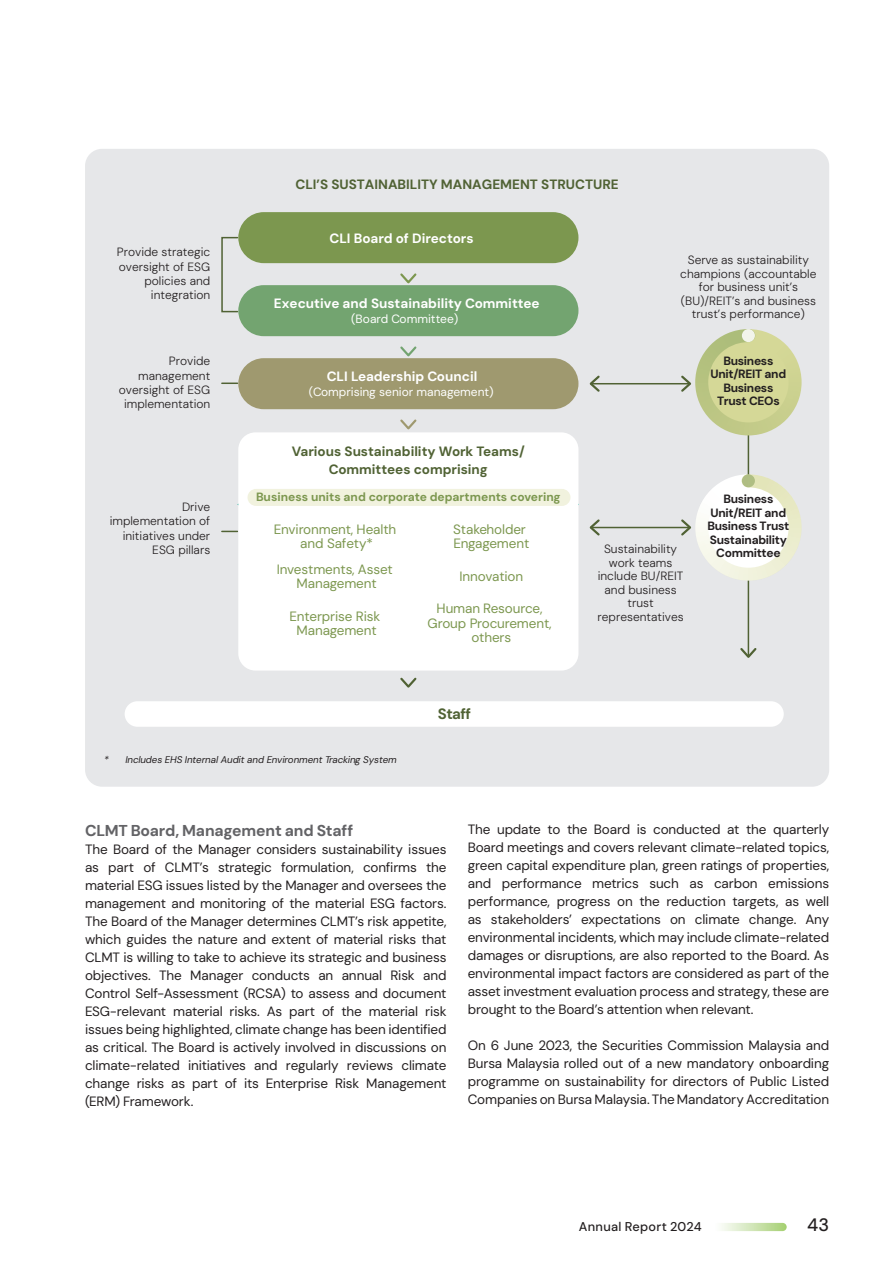
<style>
.page{position:relative;width:893px;height:1263px;background:#fff}
.page>*{position:absolute;margin:0;border:0;box-sizing:border-box;transform-origin:0 0}
.t1{font:500 18px "DM Sans";color:#231f20}
.t2{font:700 15.75px "DM Sans";letter-spacing:-.015em;color:#636366}
.t3{font:700 15px "DM Sans";letter-spacing:-.04em;color:#506234}
.t4{font:13.5px/18px "DM Sans";letter-spacing:-.01em;color:#231f20;text-align:justify}
.t5{font:13.5px/14.4px "DM Sans";letter-spacing:-.01em;color:#7c974f;text-align:center}
.t6{font:700 13.5px/17.2px "DM Sans";color:#506234;text-align:center}
.t7{font:700 13.5px "DM Sans";color:#fff}
.t8{font:500 12.75px "DM Sans";letter-spacing:.02em;color:#231f20}
.t9{font:300 12px/14.2px "DM Sans";color:#231f20;text-align:right}
.t10{font:700 12px/13.5px "DM Sans";letter-spacing:-.025em;color:#231f20;text-align:center}
.t11{font:12px "DM Sans";color:#fff}
.t12{font:700 12px "DM Sans";color:#7c974f}
.t13{font:italic 9.75px "DM Sans";letter-spacing:-.01em;color:#231f20}
</style>
<div class="page">
<div style="left:85px;top:149px;width:744px;height:638px;background:#e6e7e9;border-radius:17px"></div>
<hr style="left:748px;top:574px;width:1px;height:82px;background:#506234">
<hr style="left:748px;top:428px;width:1px;height:63px;background:#506234">
<div style="left:221px;top:237px;width:17px;height:75px;border:2px solid #506234"></div>
<svg style="left:222px;top:531px;width:16px;height:1px"></svg>
<svg style="left:222px;top:382px;width:16px;height:2px"></svg>
<svg style="left:400px;top:273px;width:17px;height:11px"></svg>
<svg style="left:400px;top:346px;width:17px;height:11px"></svg>
<svg style="left:400px;top:419px;width:17px;height:11px"></svg>
<svg style="left:400px;top:677px;width:17px;height:11px"></svg>
<svg style="left:740px;top:646px;width:17px;height:12px"></svg>
<hr style="left:591px;top:527px;width:99px;height:1px;background:#506234">
<svg style="left:589px;top:519px;width:13px;height:17px"></svg>
<hr style="left:591px;top:383px;width:99px;height:1px;background:#506234">
<svg style="left:589px;top:375px;width:13px;height:17px"></svg>
<div style="left:238px;top:212px;width:340px;height:51px;background:#7c974f;border-radius:26px"></div>
<div style="left:125px;top:701px;width:659px;height:26px;background:#fff;border-radius:13px"></div>
<div style="left:238px;top:285px;width:340px;height:51px;background:#73a470;border-radius:26px"></div>
<div style="left:238px;top:358px;width:340px;height:51px;background:#9f996f;border-radius:26px"></div>
<div style="left:238px;top:432px;width:340px;height:238px;background:#fff;border-radius:17px"></div>
<div style="left:247px;top:489px;width:323px;height:17px;background:#f1f2de;border-radius:9px"></div>
<svg style="left:679px;top:474px;width:123px;height:107px"></svg>
<svg style="left:679px;top:329px;width:123px;height:106px"></svg>
<div style="left:742px;top:474px;width:13px;height:13px;background:#afbe83;border-radius:50%"></div>
<svg style="left:742px;top:329px;width:13px;height:13px"></svg>
<svg style="left:714px;top:1223px;width:73px;height:8px"></svg>
<p class="t6" style="left:295px;top:176px;width:325px">CLI’S SUSTAINABILITY MANAGEMENT STRUCTURE</p>
<p class="t9" style="left:117px;top:245px;width:95px">Provide strategic oversight of ESG policies and integration</p>
<p class="t9" style="left:119px;top:354px;width:93px">Provide management oversight of ESG implementation</p>
<p class="t9" style="left:110px;top:500px;width:102px">Drive implementation of initiatives under<br>ESG pillars</p>
<p class="t7" style="left:330px;top:230px;width:145px">CLI Board of Directors</p>
<p class="t7" style="left:274px;top:294px;width:267px">Executive and Sustainability Committee</p>
<p class="t11" style="left:351px;top:311px;width:109px">(Board Committee)</p>
<p class="t7" style="left:327px;top:368px;width:152px">CLI Leadership Council</p>
<p class="t11" style="left:309px;top:385px;width:186px">(Comprising senior management)</p>
<p class="t6" style="left:292px;top:443px;width:234px">Various Sustainability Work Teams/<br>Committees comprising</p>
<p class="t12" style="left:256px;top:489px;width:306px">Business units and corporate departments covering</p>
<p class="t5" style="left:274px;top:522px;width:124px">Environment, Health and Safety*</p>
<p class="t5" style="left:453px;top:522px;width:78px;text-align:left">Stakeholder<br>Engagement</p>
<p class="t5" style="left:277px;top:562px;width:118px">Investments, Asset<br>Management</p>
<p class="t5" style="left:459px;top:569px;width:65px">Innovation</p>
<p class="t5" style="left:289px;top:609px;width:92px">Enterprise Risk<br>Management</p>
<p class="t5" style="left:428px;top:601px;width:125px">Human Resource,<br>Group Procurement, others</p>
<p class="t3" style="left:438px;top:704px;width:35px">Staff</p>
<p class="t13" style="left:104px;top:753px;width:294px">* Includes EHS Internal Audit and Environment Tracking System</p>
<p class="t9" style="left:680px;top:253px;width:138px;line-height:13.5px;text-align:center">Serve as sustainability champions (accountable for business unit’s (BU)/REIT’s and business trust’s performance)</p>
<p class="t10" style="left:710px;top:354px;width:77px">Business<br>Unit/REIT and<br>Business<br>Trust CEOs</p>
<p class="t9" style="left:597px;top:542px;width:88px;line-height:13.5px;text-align:center">Sustainability work teams include BU/REIT and business trust representatives</p>
<p class="t10" style="left:707px;top:492px;width:84px">Business<br>Unit/REIT and<br>Business Trust<br>Sustainability<br>Committee</p>
<p class="t2" style="left:85px;top:821px;width:270px">CLMT Board, Management and Staff</p>
<p class="t4" style="left:85px;top:840px;width:363px">The Board of the Manager considers sustainability issues as part of CLMT’s strategic formulation, confirms the material ESG issues listed by the Manager and oversees the management and monitoring of the material ESG factors.<br>The Board of the Manager determines CLMT’s risk appetite, which guides the nature and extent of material risks that CLMT is willing to take to achieve its strategic and business objectives. The Manager conducts an annual Risk and Control Self-Assessment (RCSA) to assess and document ESG-relevant material risks. As part of the material risk issues being highlighted, climate change has been identified as critical. The Board is actively involved in discussions on climate-related initiatives and regularly reviews climate change risks as part of its Enterprise Risk Management (ERM) Framework.</p>
<p class="t4" style="left:468px;top:820px;width:363px">The update to the Board is conducted at the quarterly Board meetings and covers relevant climate-related topics, green capital expenditure plan, green ratings of properties, and performance metrics such as carbon emissions performance, progress on the reduction targets, as well as stakeholders’ expectations on climate change. Any environmental incidents, which may include climate-related damages or disruptions, are also reported to the Board. As environmental impact factors are considered as part of the asset investment evaluation process and strategy, these are brought to the Board’s attention when relevant.</p>
<p class="t4" style="left:468px;top:1036px;width:363px">On 6 June 2023, the Securities Commission Malaysia and Bursa Malaysia rolled out of a new mandatory onboarding programme on sustainability for directors of Public Listed Companies on Bursa Malaysia. The Mandatory Accreditation</p>
<p class="t8" style="left:579px;top:1219px;width:124px">Annual Report 2024</p>
<h1 class="t1" style="left:807px;top:1213px;width:23px">43</h1>
</div>
